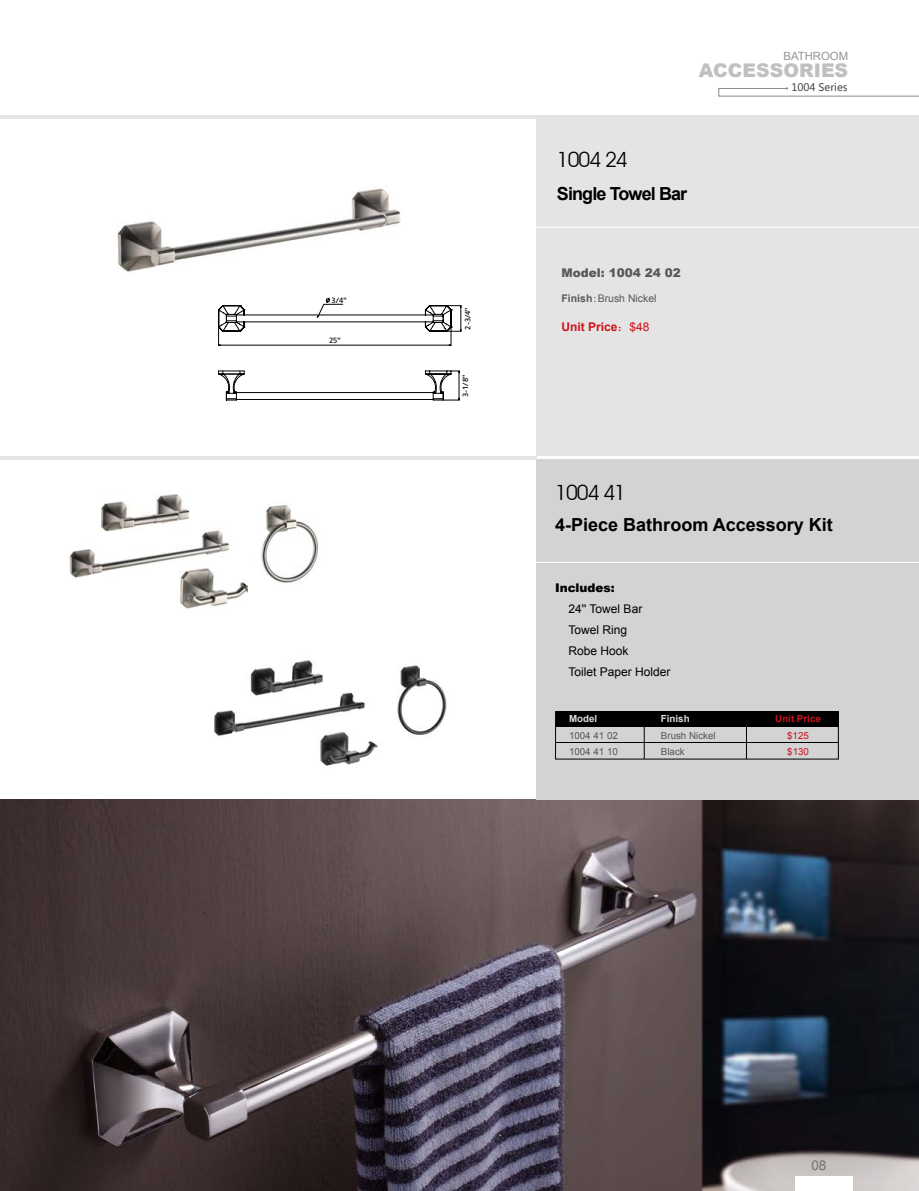
<style>
.page{position:relative;width:919px;height:1191px;background:#fff}
.page>*{position:absolute;margin:0;border:0;box-sizing:border-box;transform-origin:0 0}
.t1{font:21px "Avant Garde IT Cby BT";letter-spacing:-.05em;color:#000}
.t2{font:900 18.75px "Arial";color:#bfc0c0}
.t3{font:700 18px "Arial";color:#000}
.t4{font:700 18px "Arial";letter-spacing:-.05em;color:#000}
.t5{font:13.5px "Arial";color:#727171}
.t6{font:12px/21px "Arial";color:#000}
.t7{font:900 12px "Arial";color:#595757}
.t8{font:700 12px "Arial";color:#d0121b}
.t9{font:900 12px "Arial";color:#000}
.t10{font:11.4px "Arial";color:#949495}
.t11{font:10.5px "Arial";color:#595757}
.t12{font:10.35px "Microsoft Ya Hei";color:#4c4948}
.t13{font:9.75px "Arial";color:#595757}
.t14{font:700 9.75px "Arial";color:#dcdddd}
.t15{font:700 9.75px "Arial";color:#d0121b}
.t16{font:9.75px "Arial";color:#d0121b}
.t17{font:8.55px "Estrangelo Edessa";color:#040000}
.s1{font-weight:700}
.s2{font-family:"Sim Sun"}
.s3{font-family:"Sim Sun";font-weight:400}
.s4{font-weight:400}
</style>
<div class="page">
<img style="left:0;top:799px;width:918px;height:392px">
<svg style="left:718px;top:87px;width:200px;height:10px"></svg>
<div style="left:536px;top:115px;width:382px;height:341px;background:#e4e4e4"></div>
<hr style="left:535px;top:227px;width:383px;height:1px;background:#fff">
<div style="left:536px;top:459px;width:382px;height:340px;background:#d3d3d4"></div>
<img style="left:117px;top:188px;width:284px;height:84px">
<svg style="left:218px;top:297px;width:243px;height:104px"></svg>
<img style="left:214px;top:692px;width:151px;height:44px">
<img style="left:310px;top:724px;width:68px;height:42px">
<img style="left:330px;top:692px;width:4px;height:4px">
<img style="left:239px;top:660px;width:91px;height:42px">
<img style="left:397px;top:665px;width:50px;height:70px">
<hr style="left:0;top:456px;width:536px;height:3px;background:#e4e4e4">
<hr style="left:535px;top:562px;width:383px;height:1px;background:#fff">
<div style="left:795px;top:1176px;width:57px;height:15px;background:#fff"></div>
<hr style="left:0;top:115px;width:918px;height:4px;background:#e4e4e4">
<div style="left:555px;top:711px;width:283px;height:15px;background:#000"></div>
<hr style="left:556px;top:742px;width:282px;height:1px;background:#000">
<hr style="left:644px;top:712px;width:1px;height:47px;background:#000">
<hr style="left:746px;top:712px;width:1px;height:47px;background:#000">
<img style="left:69px;top:515px;width:161px;height:63px">
<img style="left:168px;top:565px;width:79px;height:44px">
<img style="left:101px;top:495px;width:87px;height:35px">
<img style="left:261px;top:505px;width:57px;height:79px">
<p class="t17" style="left:331px;top:296px;width:16px">3/4"</p>
<p class="t17" style="left:329px;top:336px;width:13px">25"</p>
<p class="t17" style="left:463px;top:330px;width:24px;rotate:-90deg">2-3/4"</p>
<p class="t17" style="left:461px;top:397px;width:24px;rotate:-90deg">3-1/8"</p>
<p class="t10" style="left:783px;top:49px;width:66px">BATHROOM</p>
<h2 class="t2" style="left:699px;top:57px;width:151px">ACCESSORIES</h2>
<h1 class="t1" style="left:557px;top:146px;width:72px">1004 24</h1>
<h3 class="t4" style="left:557px;top:182px;width:132px">Single Towel Bar</h3>
<p class="t7" style="left:561px;top:263px;width:121px">Model: 1004 24 02</p>
<p class="t11" style="left:561px;top:292px;width:97px"><span class="s1">Finish</span><span class="s2">:</span>Brush Nickel</p>
<p class="t8" style="left:561px;top:318px;width:90px">Unit Price<span class="s3">：</span><span class="s4">$48</span></p>
<p class="t12" style="left:791px;top:81px;width:58px">1004 Series</p>
<h1 class="t1" style="left:555px;top:480px;width:72px">1004 41</h1>
<h3 class="t3" style="left:555px;top:512px;width:279px">4-Piece Bathroom Accessory Kit</h3>
<p class="t9" style="left:555px;top:579px;width:61px">Includes:</p>
<p class="t6" style="left:568px;top:598px;width:104px">24'' Towel Bar<br>Towel Ring<br>Robe Hook<br>Toilet Paper Holder</p>
<p class="t14" style="left:569px;top:712px;width:30px">Model</p>
<p class="t14" style="left:661px;top:712px;width:30px">Finish</p>
<p class="t15" style="left:775px;top:712px;width:47px">Unit Price</p>
<p class="t13" style="left:569px;top:729px;width:50px">1004 41 02</p>
<p class="t13" style="left:661px;top:729px;width:56px">Brush Nickel</p>
<p class="t16" style="left:787px;top:729px;width:23px">$125</p>
<p class="t13" style="left:569px;top:745px;width:50px">1004 41 10</p>
<p class="t13" style="left:661px;top:745px;width:25px">Black</p>
<p class="t16" style="left:787px;top:745px;width:23px">$130</p>
<p class="t5" style="left:811px;top:1156px;width:17px">08</p>
</div>
